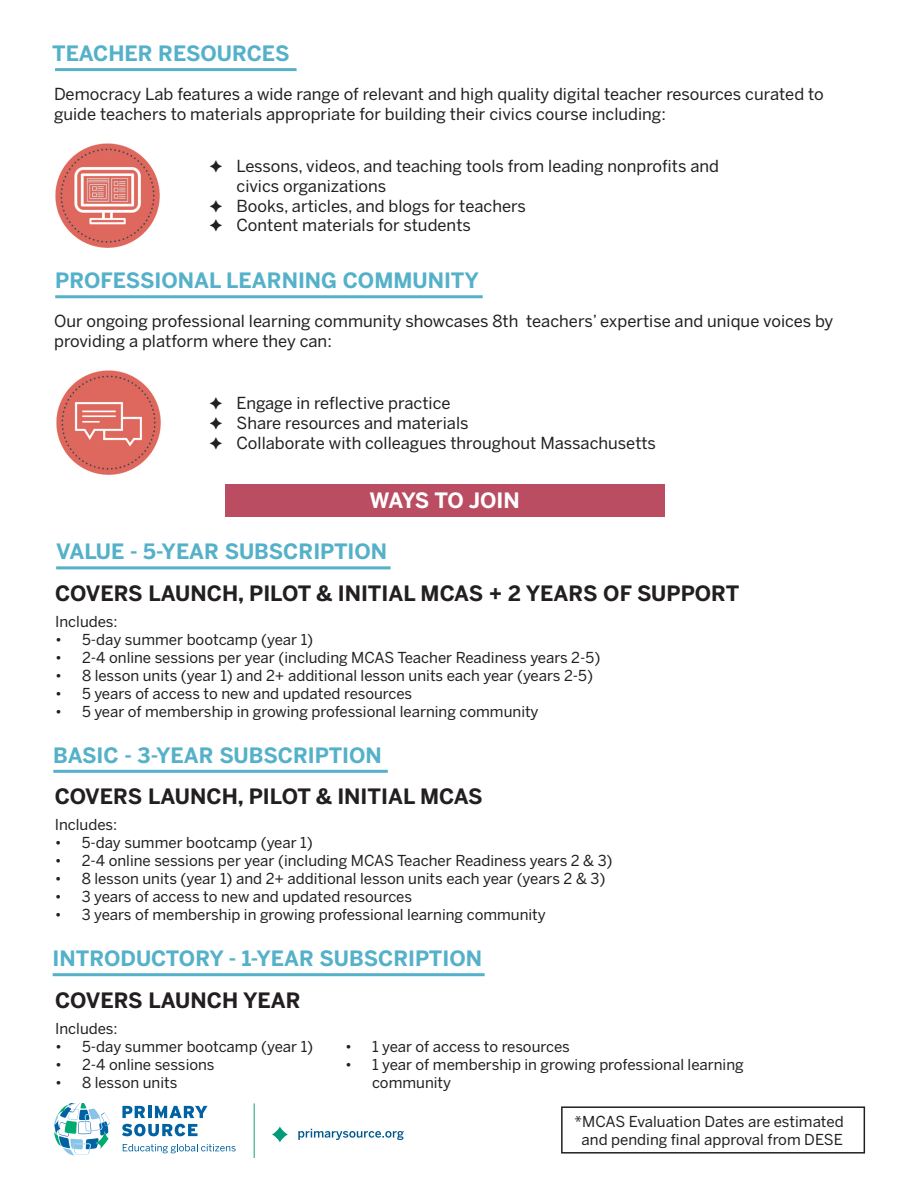
<style>
.page{position:relative;width:918px;height:1188px;background:#fff}
.page>*{position:absolute;margin:0;border:0;box-sizing:border-box;transform-origin:0 0}
.t1{font:700 21px "Benton Sans";color:#54b1c9}
.t2{font:700 21px "Benton Sans";color:#231f20}
.t3{font:700 21px "Benton Sans";letter-spacing:-.025em;color:#fff}
.t4{font:16.5px/19.8px "Benton Sans";color:#231f20}
.t5{font:15px/18px "Benton Sans";color:#231f20}
</style>
<div class="page">
<hr style="left:55px;top:68px;width:242px;height:3px;background:#54b1c9">
<img style="left:55px;top:143px;width:105px;height:105px">
<hr style="left:55px;top:295px;width:428px;height:3px;background:#54b1c9">
<img style="left:56px;top:370px;width:105px;height:105px">
<div style="left:225px;top:484px;width:439px;height:32px;background:#ba4d61"></div>
<hr style="left:56px;top:566px;width:335px;height:3px;background:#54b1c9">
<hr style="left:53px;top:973px;width:432px;height:3px;background:#54b1c9">
<hr style="left:53px;top:770px;width:335px;height:3px;background:#54b1c9">
<svg style="left:298px;top:1129px;width:106px;height:11px"></svg>
<svg style="left:272px;top:1126px;width:16px;height:17px"></svg>
<hr style="left:254px;top:1103px;width:1px;height:55px;background:#1b9e78">
<svg style="left:54px;top:1103px;width:56px;height:52px"></svg>
<svg style="left:122px;top:1106px;width:23px;height:12px"></svg>
<hr style="left:148px;top:1106px;width:4px;height:12px;background:#0062a2">
<svg style="left:155px;top:1106px;width:52px;height:12px"></svg>
<svg style="left:122px;top:1124px;width:76px;height:12px"></svg>
<svg style="left:123px;top:1144px;width:113px;height:9px"></svg>
<div style="left:561px;top:1106px;width:304px;height:48px;border:2px solid #231f20"></div>
<p class="t1" style="left:52px;top:41px;width:239px">TEACHER RESOURCES</p>
<p class="t4" style="left:54px;top:84px;width:771px">Democracy Lab features a wide range of relevant and high quality digital teacher resources curated to guide teachers to materials appropriate for building their civics course including:</p>
<p class="t4" style="left:237px;top:156px;width:484px;text-indent:-27px">✦ Lessons, videos, and teaching tools from leading nonprofits and civics organizations</p>
<p class="t4" style="left:210px;top:196px;width:318px">✦ Books, articles, and blogs for teachers</p>
<p class="t4" style="left:210px;top:215px;width:263px">✦ Content materials for students</p>
<p class="t1" style="left:55px;top:268px;width:425px">PROFESSIONAL LEARNING COMMUNITY</p>
<p class="t4" style="left:54px;top:311px;width:781px">Our ongoing professional learning community showcases 8th teachers’ expertise and unique voices by providing a platform where they can:</p>
<p class="t4" style="left:210px;top:393px;width:243px">✦ Engage in reflective practice</p>
<p class="t4" style="left:210px;top:413px;width:261px">✦ Share resources and materials</p>
<p class="t4" style="left:210px;top:433px;width:448px">✦ Collaborate with colleagues throughout Massachusetts</p>
<p class="t3" style="left:369px;top:488px;width:152px">WAYS TO JOIN</p>
<p class="t1" style="left:56px;top:539px;width:333px">VALUE - 5-YEAR SUBSCRIPTION</p>
<p class="t2" style="left:55px;top:581px;width:686px">COVERS LAUNCH, PILOT &amp; INITIAL MCAS + 2 YEARS OF SUPPORT</p>
<p class="t5" style="left:55px;top:612px;width:64px">Includes:</p>
<p class="t5" style="left:55px;top:630px;width:260px">• 5-day summer bootcamp (year 1)</p>
<p class="t5" style="left:55px;top:648px;width:547px">• 2-4 online sessions per year (including MCAS Teacher Readiness years 2-5)</p>
<p class="t5" style="left:55px;top:666px;width:539px">• 8 lesson units (year 1) and 2+ additional lesson units each year (years 2-5)</p>
<p class="t5" style="left:55px;top:684px;width:359px">• 5 years of access to new and updated resources</p>
<p class="t5" style="left:55px;top:702px;width:485px">• 5 year of membership in growing professional learning community</p>
<p class="t1" style="left:53px;top:743px;width:330px">BASIC - 3-YEAR SUBSCRIPTION</p>
<p class="t2" style="left:55px;top:784px;width:430px">COVERS LAUNCH, PILOT &amp; INITIAL MCAS</p>
<p class="t5" style="left:55px;top:815px;width:64px">Includes:</p>
<p class="t5" style="left:55px;top:833px;width:260px">• 5-day summer bootcamp (year 1)</p>
<p class="t5" style="left:55px;top:851px;width:559px">• 2-4 online sessions per year (including MCAS Teacher Readiness years 2 &amp; 3)</p>
<p class="t5" style="left:55px;top:869px;width:552px">• 8 lesson units (year 1) and 2+ additional lesson units each year (years 2 &amp; 3)</p>
<p class="t5" style="left:55px;top:887px;width:359px">• 3 years of access to new and updated resources</p>
<p class="t5" style="left:55px;top:905px;width:493px">• 3 years of membership in growing professional learning community</p>
<p class="t1" style="left:53px;top:946px;width:431px">INTRODUCTORY - 1-YEAR SUBSCRIPTION</p>
<p class="t2" style="left:55px;top:988px;width:247px">COVERS LAUNCH YEAR</p>
<p class="t5" style="left:55px;top:1019px;width:64px">Includes:</p>
<p class="t5" style="left:55px;top:1037px;width:260px">• 5-day summer bootcamp (year 1)</p>
<p class="t5" style="left:55px;top:1055px;width:161px">• 2-4 online sessions</p>
<p class="t5" style="left:55px;top:1073px;width:124px">• 8 lesson units</p>
<p class="t5" style="left:345px;top:1037px;width:226px">• 1 year of access to resources</p>
<p class="t5" style="left:372px;top:1055px;width:373px;text-indent:-27px">• 1 year of membership in growing professional learning community</p>
<p class="t5" style="left:575px;top:1112px;width:271px">*MCAS Evaluation Dates are estimated</p>
<p class="t5" style="left:582px;top:1130px;width:263px">and pending final approval from DESE</p>
</div>
